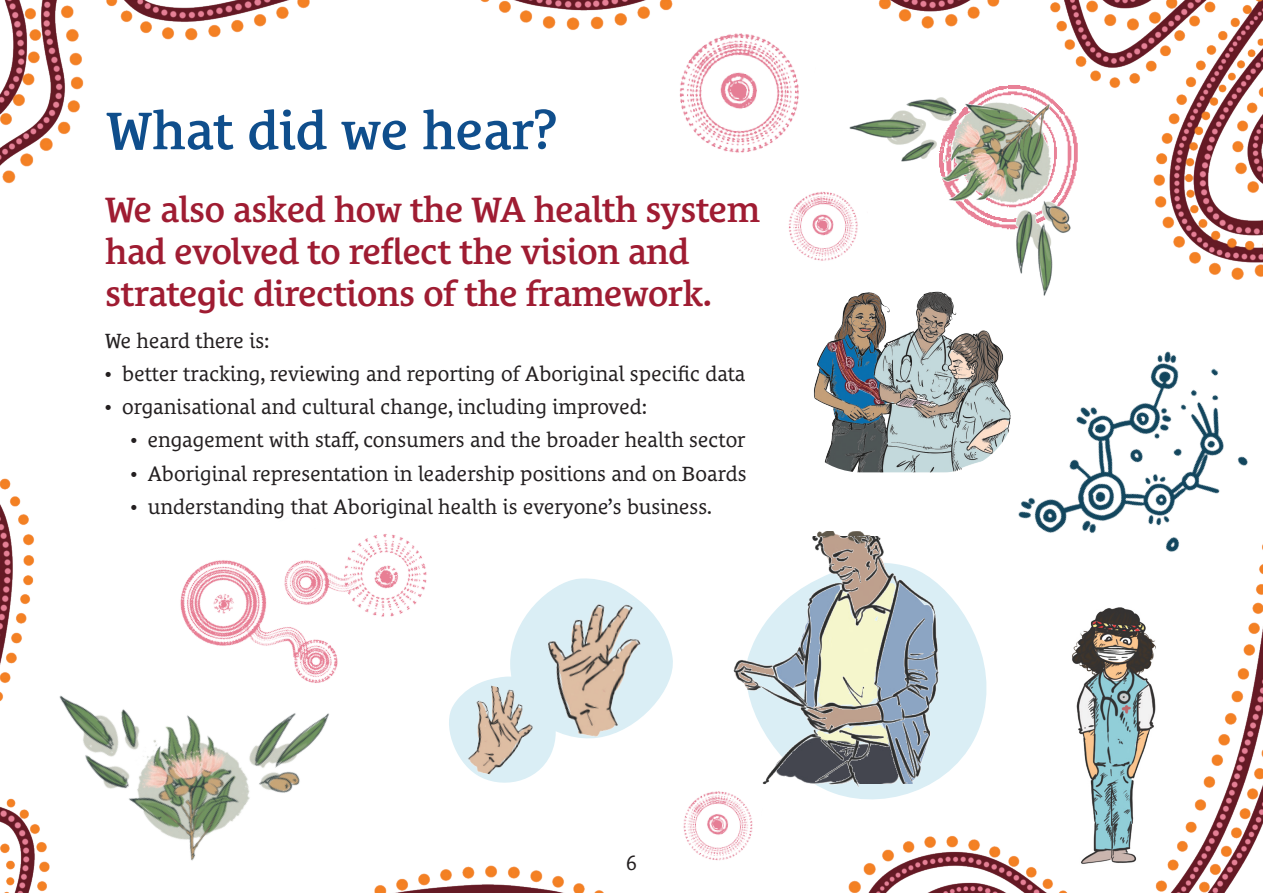
<style>
.page{position:relative;width:1263px;height:893px;background:#fff}
.page>*{position:absolute;margin:0;border:0;box-sizing:border-box;transform-origin:0 0}
.H1_Heading{font:600 54px "Le Monde Courrier Std";color:#0f4e8c}
.H2_Sub_heading{font:600 36px/42px "Le Monde Courrier Std";letter-spacing:-.015em;color:#9f1c32}
.Body_copy{font:21px "Le Monde Courrier Std";color:#231f20}
</style>
<div class="page">
<img style="left:0;top:0;width:673px;height:893px">
<img style="left:848px;top:0;width:415px;height:893px">
<img style="left:1257px;top:827px;width:6px;height:66px">
<img style="left:814px;top:306px;width:181px;height:166px">
<img style="left:1046px;top:629px;width:122px;height:247px">
<img style="left:919px;top:67px;width:182px;height:193px">
<img style="left:845px;top:81px;width:252px;height:225px">
<img style="left:24px;top:554px;width:337px;height:337px">
<svg style="left:442px;top:577px;width:231px;height:212px"></svg>
<img style="left:506px;top:576px;width:156px;height:170px">
<svg style="left:824px;top:561px;width:174px;height:252px"></svg>
<img style="left:812px;top:531px;width:139px;height:6px">
<img style="left:733px;top:537px;width:225px;height:252px">
<img style="left:145px;top:441px;width:311px;height:297px">
<img style="left:661px;top:18px;width:138px;height:154px">
<img style="left:788px;top:183px;width:82px;height:89px">
<img style="left:683px;top:783px;width:81px;height:78px">
<img style="left:995px;top:302px;width:268px;height:327px">
<p class="H1_Heading" style="left:106px;top:99px;width:453px">What did we hear?</p>
<p class="H2_Sub_heading" style="left:105px;top:188px;width:656px">We also asked how the WA health system had evolved to reflect the vision and strategic directions of the framework.</p>
<p class="Body_copy" style="left:105px;top:328px;width:166px">We heard there is:</p>
<p class="Body_copy" style="left:105px;top:362px;width:642px">• better tracking, reviewing and reporting of Aboriginal specific data</p>
<p class="Body_copy" style="left:105px;top:395px;width:543px">• organisational and cultural change, including improved:</p>
<p class="Body_copy" style="left:131px;top:428px;width:616px">• engagement with staff, consumers and the broader health sector</p>
<p class="Body_copy" style="left:131px;top:461px;width:617px">• Aboriginal representation in leadership positions and on Boards</p>
<p class="Body_copy" style="left:131px;top:495px;width:583px">• understanding that Aboriginal health is everyone’s business.</p>
<p class="Body_copy" style="left:626px;top:850px;width:12px">6</p>
</div>
